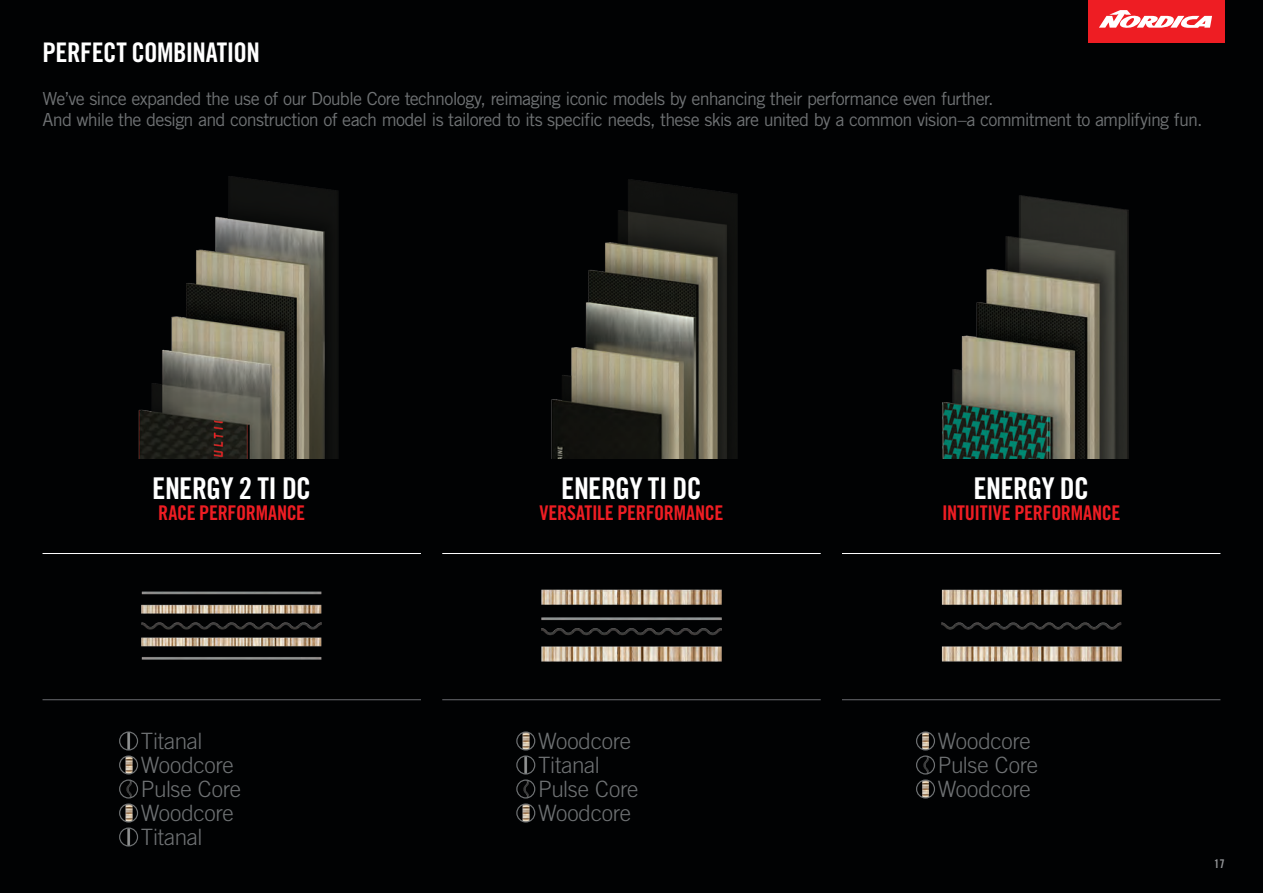
<style>
.page{position:relative;width:1263px;height:893px;background:#010203}
.page>*{position:absolute;margin:0;border:0;box-sizing:border-box;transform-origin:0 0}
.t1{font:30px "Trade Gothic LT Std Bd Cn 20";letter-spacing:-.025em;color:#fff}
.t2{font:27px "Trade Gothic LT Std Bd Cn 20";letter-spacing:-.02em;color:#fff}
.t3{font:300 22.5px/24px "Trade Gothic LT Std";letter-spacing:-.015em;color:#6f7274}
.t4{font:20.25px "Trade Gothic LT Std Bd Cn 20";letter-spacing:-.015em;color:#ee1d23}
.t5{font:18px/21px "Trade Gothic LT Std";letter-spacing:-.045em;color:#6f7274}
.t6{font:12px "Trade Gothic LT Std Bd Cn 20";color:#939598}
</style>
<div class="page">
<img style="left:138px;top:176px;width:200px;height:283px">
<img style="left:551px;top:179px;width:187px;height:280px">
<img style="left:942px;top:195px;width:187px;height:264px">
<img style="left:141px;top:591px;width:181px;height:69px">
<img style="left:541px;top:589px;width:181px;height:73px">
<img style="left:941px;top:589px;width:181px;height:73px">
<img style="left:120px;top:732px;width:18px;height:18px;border-radius:9px">
<div style="left:119px;top:731px;width:19px;height:19px;border:1px solid #6f7274;border-radius:50%"></div>
<img style="left:120px;top:756px;width:18px;height:18px;border-radius:9px">
<div style="left:119px;top:755px;width:19px;height:19px;border:1px solid #6f7274;border-radius:50%"></div>
<img style="left:120px;top:780px;width:18px;height:18px;border-radius:9px">
<div style="left:119px;top:779px;width:19px;height:19px;border:1px solid #6f7274;border-radius:50%"></div>
<img style="left:120px;top:804px;width:18px;height:18px;border-radius:9px">
<div style="left:119px;top:803px;width:19px;height:19px;border:1px solid #6f7274;border-radius:50%"></div>
<img style="left:120px;top:828px;width:18px;height:18px;border-radius:9px">
<div style="left:119px;top:827px;width:19px;height:19px;border:1px solid #6f7274;border-radius:50%"></div>
<img style="left:517px;top:732px;width:18px;height:18px;border-radius:9px">
<div style="left:516px;top:731px;width:19px;height:19px;border:1px solid #6f7274;border-radius:50%"></div>
<img style="left:517px;top:756px;width:18px;height:18px;border-radius:9px">
<div style="left:516px;top:755px;width:19px;height:19px;border:1px solid #6f7274;border-radius:50%"></div>
<img style="left:517px;top:780px;width:18px;height:18px;border-radius:9px">
<div style="left:516px;top:779px;width:19px;height:19px;border:1px solid #6f7274;border-radius:50%"></div>
<img style="left:517px;top:804px;width:18px;height:18px;border-radius:9px">
<div style="left:516px;top:803px;width:19px;height:19px;border:1px solid #6f7274;border-radius:50%"></div>
<img style="left:917px;top:732px;width:17px;height:18px;border-radius:9px">
<div style="left:916px;top:731px;width:19px;height:19px;border:1px solid #6f7274;border-radius:50%"></div>
<img style="left:917px;top:756px;width:17px;height:18px;border-radius:9px">
<div style="left:916px;top:755px;width:19px;height:19px;border:1px solid #6f7274;border-radius:50%"></div>
<img style="left:917px;top:780px;width:17px;height:18px;border-radius:9px">
<div style="left:916px;top:779px;width:19px;height:19px;border:1px solid #6f7274;border-radius:50%"></div>
<hr style="left:43px;top:553px;width:378px;height:1px;background:#fff">
<hr style="left:43px;top:699px;width:378px;height:1px;background:#6a6c71">
<hr style="left:442px;top:553px;width:379px;height:1px;background:#fff">
<hr style="left:442px;top:699px;width:379px;height:1px;background:#6a6c71">
<hr style="left:842px;top:553px;width:378px;height:1px;background:#fff">
<hr style="left:842px;top:699px;width:378px;height:1px;background:#6a6c71">
<div style="left:1088px;top:0;width:137px;height:43px;background:#ee1d23"></div>
<svg style="left:1099px;top:10px;width:113px;height:18px"></svg>
<h2 class="t2" style="left:43px;top:36px;width:219px">PERFECT COMBINATION</h2>
<p class="t5" style="left:43px;top:88px;width:1161px">We’ve since expanded the use of our Double Core technology, reimaging iconic models by enhancing their performance even further.<br>And while the design and construction of each model is tailored to its specific needs, these skis are united by a common vision–a commitment to amplifying fun.</p>
<h1 class="t1" style="left:152px;top:470px;width:160px">ENERGY 2 TI DC</h1>
<h1 class="t1" style="left:561px;top:470px;width:142px">ENERGY TI DC</h1>
<p class="t4" style="left:158px;top:501px;width:149px">RACE PERFORMANCE</p>
<p class="t4" style="left:539px;top:501px;width:185px">VERSATILE PERFORMANCE</p>
<h1 class="t1" style="left:973px;top:470px;width:117px">ENERGY DC</h1>
<p class="t4" style="left:942px;top:501px;width:180px">INTUITIVE PERFORMANCE</p>
<p class="t3" style="left:141px;top:729px;width:102px">Titanal<br>Woodcore<br>Pulse Core<br>Woodcore<br>Titanal</p>
<p class="t3" style="left:538px;top:729px;width:102px">Woodcore<br>Titanal<br>Pulse Core<br>Woodcore</p>
<p class="t3" style="left:938px;top:729px;width:102px">Woodcore<br>Pulse Core<br>Woodcore</p>
<p class="t6" style="left:1214px;top:856px;width:12px">17</p>
</div>
